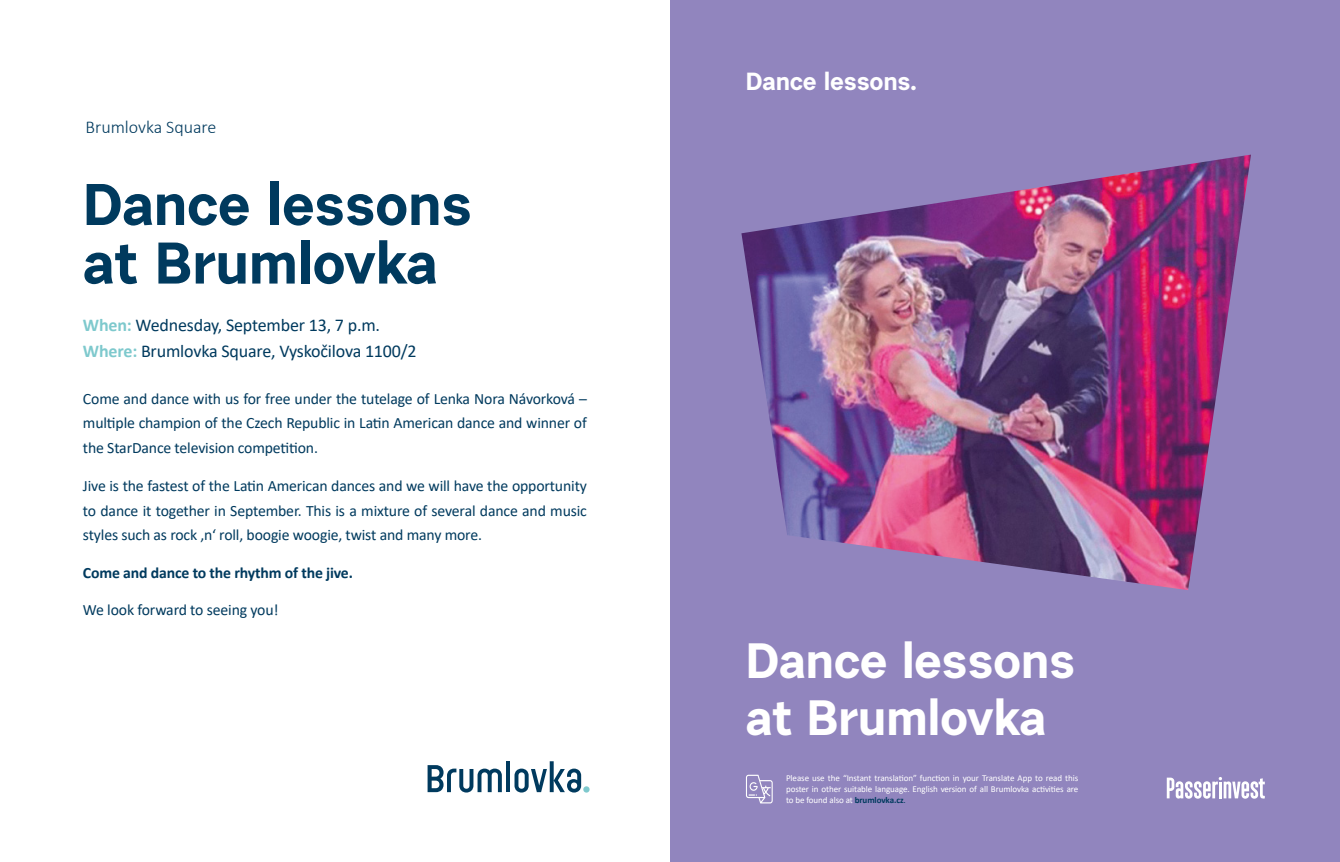
<style>
.page{position:relative;width:1340px;height:862px;background:#fff}
.page>*{position:absolute;margin:0;border:0;box-sizing:border-box;transform-origin:0 0}
.t1{font:700 58.5px/58.5px "Urban Grotesk Re Bo";letter-spacing:-.01em;color:#003a5e}
.t2{font:700 49.5px/56.2px "Urban Grotesk Re Bo";letter-spacing:-.01em;color:#fff}
.t3{font:700 24.75px "Urban Grotesk Re Bo";letter-spacing:-.01em;color:#fff}
.t4{font:18px/26.3px "Calibri";letter-spacing:-.01em;color:#003a5e}
.t5{font:300 18px "Calibri";color:#003a5e}
.t6{font:15.75px/24.8px "Calibri";letter-spacing:-.01em;color:#003a5e;text-align:justify}
.t7{font:700 15.75px "Calibri";letter-spacing:-.01em;color:#003a5e}
.t8{font:9px/10.8px "Calibri";letter-spacing:-.01em;color:#fff;text-align:justify}
.s1{font-weight:700;color:#7ec9cd}
.s2{font-weight:700;color:#003a5e}
.s3{color:#003a5e}
</style>
<div class="page">
<div style="left:670px;top:0;width:669px;height:861px;background:#9185be"></div>
<svg style="left:427px;top:765px;width:75px;height:27px"></svg>
<hr style="left:506px;top:760px;width:4px;height:31px;background:#003a5e">
<svg style="left:514px;top:761px;width:67px;height:31px"></svg>
<svg style="left:583px;top:785px;width:6px;height:7px"></svg>
<svg style="left:746px;top:774px;width:26px;height:29px"></svg>
<svg style="left:1166px;top:777px;width:98px;height:21px"></svg>
<img style="left:741px;top:155px;width:509px;height:435px">
<p class="t5" style="left:85px;top:116px;width:132px">Brumlovka Square</p>
<h1 class="t1" style="left:83px;top:174px;width:391px">Dance lessons at Brumlovka</h1>
<p class="t4" style="left:83px;top:311px;width:335px"><span class="s1">When:</span> Wednesday, September 13, 7 p.m.<br><span class="s1">Where:</span> Brumlovka Square, Vyskočilova 1100/2</p>
<p class="t6" style="left:83px;top:385px;width:505px">Come and dance with us for free under the tutelage of Lenka Nora Návorková – multiple champion of the Czech Republic in Latin American dance and winner of the StarDance television competition.</p>
<p class="t6" style="left:83px;top:472px;width:505px">Jive is the fastest of the Latin American dances and we will have the opportunity to dance it together in September. This is a mixture of several dance and music styles such as rock ‚n‘ roll, boogie woogie, twist and many more.</p>
<p class="t7" style="left:83px;top:561px;width:271px">Come and dance to the rhythm of the jive.</p>
<p class="t6" style="left:83px;top:597px;width:197px">We look forward to seeing you!</p>
<h3 class="t3" style="left:746px;top:66px;width:173px">Dance lessons.</h3>
<h2 class="t2" style="left:746px;top:631px;width:331px">Dance lessons at Brumlovka</h2>
<p class="t8" style="left:786px;top:772px;width:294px">Please use the “Instant translation” function in your Translate App to read this poster in other suitable language. English version of all Brumlovka activities are to be found also at <span class="s2">brumlovka.cz</span><span class="s3">.</span></p>
</div>
